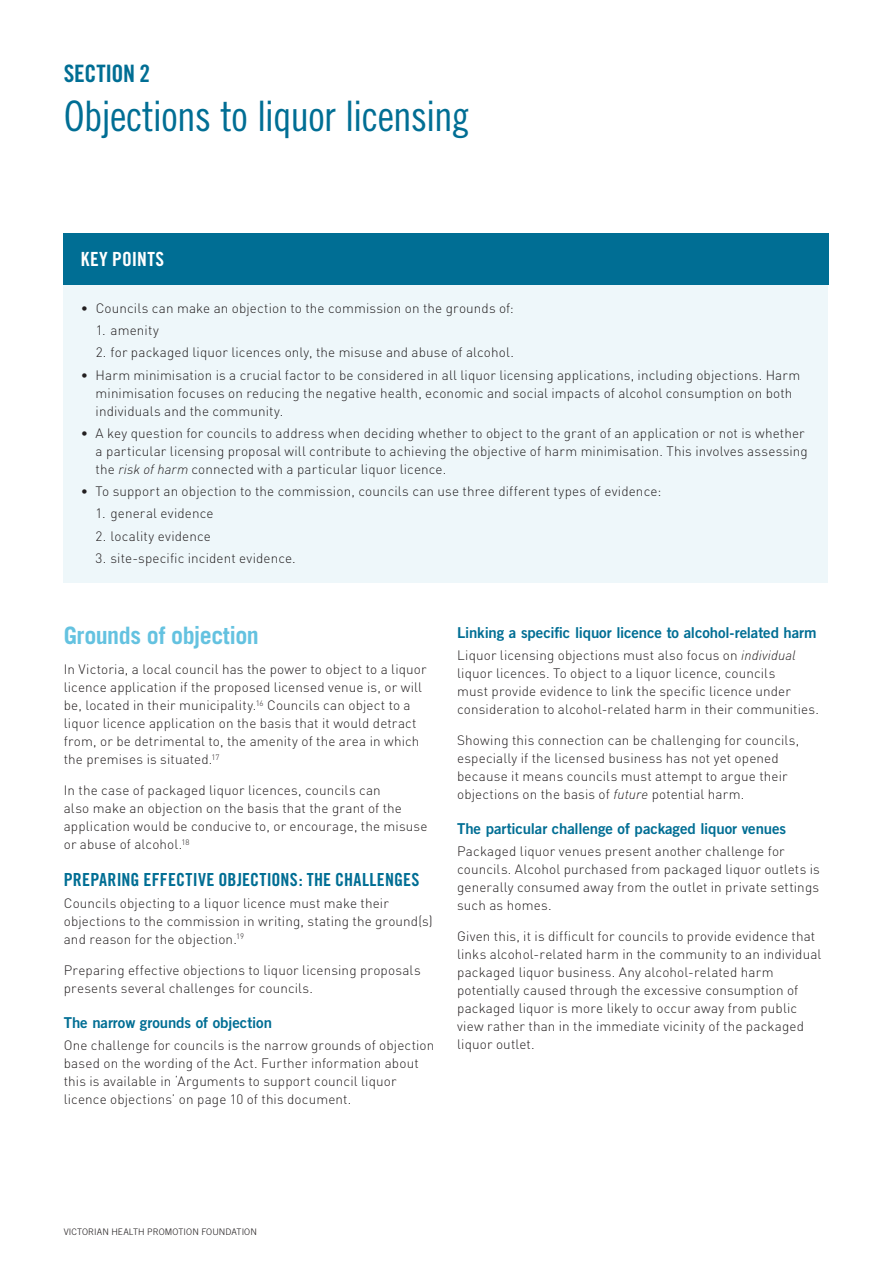
<style>
.page{position:relative;width:893px;height:1263px;background:#fff}
.page>*{position:absolute;margin:0;border:0;box-sizing:border-box;transform-origin:0 0}
.t1{font:42px "Trade Gothic Cond Eighteen";letter-spacing:-.02em;color:#006e94}
.t2{font:700 24px "Trade Gothic";letter-spacing:-.02em;color:#64c2e0}
.t3{font:24px "Trade Gothic Bold Cond Twenty";letter-spacing:-.01em;color:#006e94}
.t4{font:19.5px "Trade Gothic Bold Cond Twenty";letter-spacing:.025em;color:#fff}
.t5{font:18px "Trade Gothic Bold Cond Twenty";letter-spacing:.01em;color:#006e94}
.t6{font:15px "Trade Gothic Bold Two";letter-spacing:-.005em;color:#006e94}
.t7{font:300 13.5px/18px "DIN";letter-spacing:.01em;color:#231f20}
.t8{font:300 9px "Trade Gothic";letter-spacing:.01em;color:#231f20}
.s1{font-style:italic}
</style>
<div class="page">
<div style="left:64px;top:234px;width:765px;height:51px;background:#006e94"></div>
<div style="left:64px;top:285px;width:764px;height:298px;background:#eef7fa"></div>
<h2 class="t3" style="left:64px;top:59px;width:88px">SECTION 2</h2>
<h1 class="t1" style="left:64px;top:91px;width:408px">Objections to liquor licensing</h1>
<h3 class="t4" style="left:81px;top:247px;width:85px">KEY POINTS</h3>
<p class="t7" style="left:81px;top:299px;width:435px">• Councils can make an objection to the commission on the grounds of:</p>
<p class="t7" style="left:96px;top:321px;width:65px">1. amenity</p>
<p class="t7" style="left:96px;top:343px;width:420px">2. for packaged liquor licences only, the misuse and abuse of alcohol.</p>
<p class="t7" style="left:96px;top:366px;width:706px;text-indent:-15px">• Harm minimisation is a crucial factor to be considered in all liquor licensing applications, including objections. Harm minimisation focuses on reducing the negative health, economic and social impacts of alcohol consumption on both individuals and the community.</p>
<p class="t7" style="left:96px;top:424px;width:714px;text-indent:-15px">• A key question for councils to address when deciding whether to object to the grant of an application or not is whether a particular licensing proposal will contribute to achieving the objective of harm minimisation. This involves assessing the <span class="s1">risk of harm</span> connected with a particular liquor licence.</p>
<p class="t7" style="left:81px;top:482px;width:582px">• To support an objection to the commission, councils can use three different types of evidence:</p>
<p class="t7" style="left:96px;top:504px;width:119px">1. general evidence</p>
<p class="t7" style="left:96px;top:526px;width:117px">2. locality evidence</p>
<p class="t7" style="left:96px;top:549px;width:202px">3. site-specific incident evidence.</p>
<h2 class="t2" style="left:64px;top:620px;width:197px">Grounds of objection</h2>
<p class="t7" style="left:64px;top:660px;width:364px">In Victoria, a local council has the power to object to a liquor licence application if the proposed licensed venue is, or will be, located in their municipality.<sup>16</sup> Councils can object to a liquor licence application on the basis that it would detract from, or be detrimental to, the amenity of the area in which the premises is situated.<sup>17</sup></p>
<p class="t7" style="left:64px;top:781px;width:365px">In the case of packaged liquor licences, councils can<br>also make an objection on the basis that the grant of the application would be conducive to, or encourage, the misuse or abuse of alcohol.<sup>18</sup></p>
<h3 class="t5" style="left:64px;top:868px;width:357px">PREPARING EFFECTIVE OBJECTIONS: THE CHALLENGES</h3>
<p class="t7" style="left:64px;top:894px;width:370px">Councils objecting to a liquor licence must make their objections to the commission in writing, stating the ground(s) and reason for the objection.<sup>19</sup></p>
<p class="t7" style="left:64px;top:961px;width:358px">Preparing effective objections to liquor licensing proposals presents several challenges for councils.</p>
<p class="t6" style="left:64px;top:1013px;width:210px">The narrow grounds of objection</p>
<p class="t7" style="left:64px;top:1036px;width:372px">One challenge for councils is the narrow grounds of objection based on the wording of the Act. Further information about this is available in ‘Arguments to support council liquor licence objections’ on page 10 of this document.</p>
<p class="t6" style="left:457px;top:623px;width:361px">Linking a specific liquor licence to alcohol-related harm</p>
<p class="t7" style="left:457px;top:646px;width:363px">Liquor licensing objections must also focus on <span class="s1">individual </span>liquor licences. To object to a liquor licence, councils<br>must provide evidence to link the specific licence under consideration to alcohol-related harm in their communities.</p>
<p class="t7" style="left:457px;top:731px;width:344px">Showing this connection can be challenging for councils, especially if the licensed business has not yet opened because it means councils must attempt to argue their objections on the basis of <span class="s1">future</span> potential harm.</p>
<p class="t6" style="left:457px;top:819px;width:331px">The particular challenge of packaged liquor venues</p>
<p class="t7" style="left:457px;top:842px;width:364px">Packaged liquor venues present another challenge for councils. Alcohol purchased from packaged liquor outlets is generally consumed away from the outlet in private settings such as homes.</p>
<p class="t7" style="left:457px;top:927px;width:366px">Given this, it is difficult for councils to provide evidence that links alcohol-related harm in the community to an individual packaged liquor business. Any alcohol-related harm potentially caused through the excessive consumption of packaged liquor is more likely to occur away from public view rather than in the immediate vicinity of the packaged liquor outlet.</p>
<p class="t8" style="left:64px;top:1226px;width:195px">VICTORIAN HEALTH PROMOTION FOUNDATION</p>
</div>
